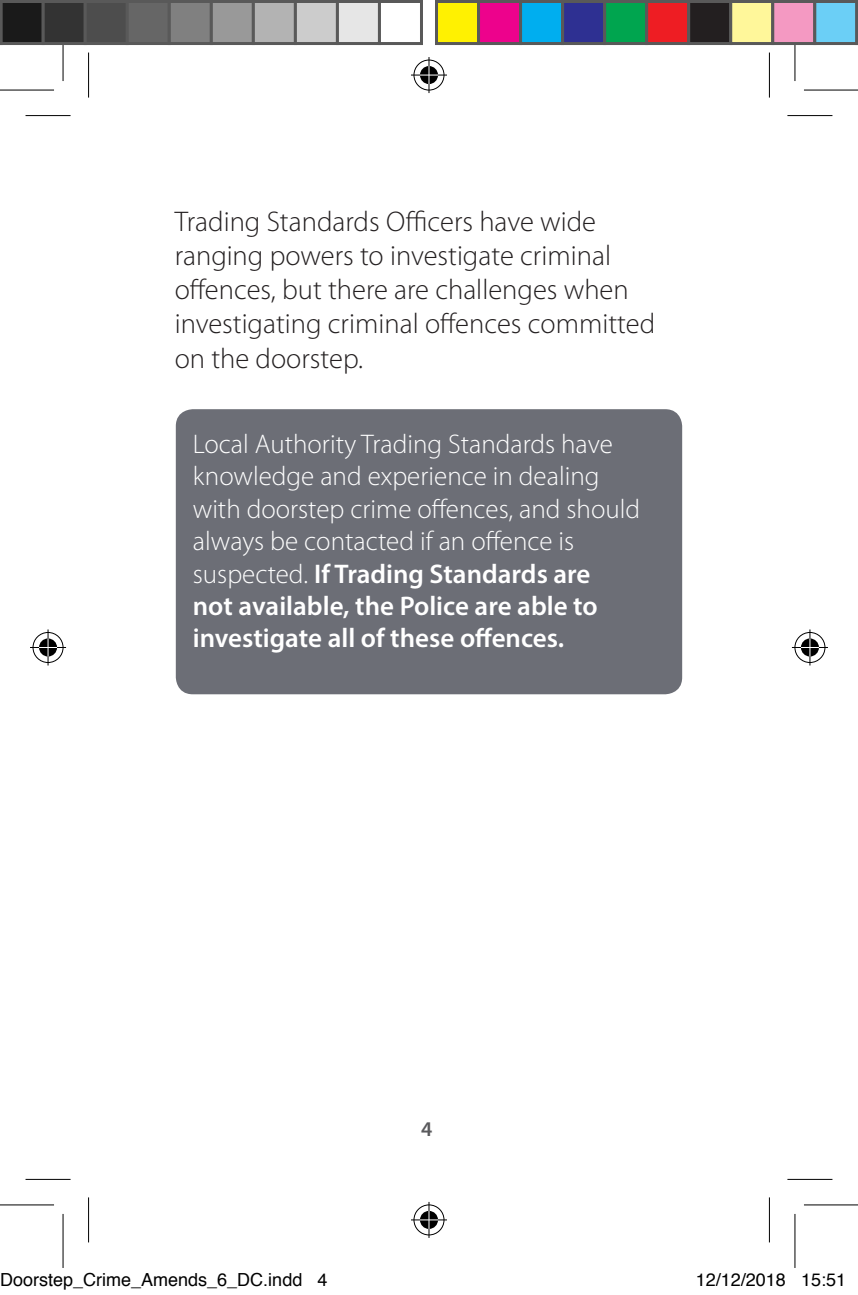
<style>
.page{position:relative;width:858px;height:1295px;background:#fff}
.page>*{position:absolute;margin:0;border:0;box-sizing:border-box;transform-origin:0 0}
.t1{font:300 28.5px/34.2px "Myriad Pro";color:#231f20}
.t2{font:300 27px/32.4px "Myriad Pro";color:#fff}
.t3{font:600 21px "Myriad Pro";color:#5a5a5d}
.t4{font:18px "Helvetica";color:#000}
.s1{font-weight:600}
</style>
<div class="page">
<div style="left:176px;top:409px;width:506px;height:285px;background:#6c6e76;border-radius:17px"></div>
<svg style="left:769px;top:53px;width:1px;height:45px"></svg>
<svg style="left:769px;top:1197px;width:1px;height:44px"></svg>
<hr style="left:26px;top:115px;width:45px;height:1px;background:#000">
<hr style="left:787px;top:115px;width:45px;height:1px;background:#000">
<hr style="left:26px;top:1178px;width:45px;height:1px;background:#000">
<hr style="left:787px;top:1178px;width:45px;height:1px;background:#000">
<hr style="left:88px;top:53px;width:1px;height:45px;background:#000">
<hr style="left:88px;top:1196px;width:1px;height:45px;background:#000">
<hr style="left:768px;top:53px;width:1px;height:45px;background:#000">
<hr style="left:768px;top:1196px;width:1px;height:45px;background:#000">
<svg style="left:0;top:90px;width:54px;height:1px"></svg>
<svg style="left:804px;top:90px;width:53px;height:1px"></svg>
<svg style="left:0;top:1205px;width:54px;height:1px"></svg>
<svg style="left:804px;top:1205px;width:53px;height:1px"></svg>
<svg style="left:795px;top:45px;width:1px;height:36px"></svg>
<svg style="left:795px;top:1214px;width:1px;height:53px"></svg>
<hr style="left:0;top:89px;width:54px;height:1px;background:#000">
<hr style="left:803px;top:89px;width:54px;height:1px;background:#000">
<hr style="left:0;top:1203px;width:54px;height:2px;background:#000">
<hr style="left:803px;top:1203px;width:54px;height:2px;background:#000">
<hr style="left:62px;top:27px;width:2px;height:54px;background:#000">
<hr style="left:62px;top:1213px;width:2px;height:54px;background:#000">
<hr style="left:794px;top:27px;width:1px;height:54px;background:#000">
<hr style="left:794px;top:1213px;width:1px;height:54px;background:#000">
<div style="left:412px;top:58px;width:34px;height:34px;border:4px solid #fff;border-radius:50%"></div>
<hr style="left:411px;top:73px;width:36px;height:4px;background:#fff">
<svg style="left:427px;top:57px;width:4px;height:36px"></svg>
<div style="left:418px;top:64px;width:22px;height:22px;border:4px solid #fff;border-radius:50%"></div>
<div style="left:413px;top:60px;width:31px;height:30px;border:1px solid #000;border-radius:50%"></div>
<hr style="left:411px;top:74px;width:36px;height:2px;background:#000">
<hr style="left:428px;top:57px;width:1px;height:36px;background:#000">
<svg style="left:420px;top:66px;width:18px;height:18px"></svg>
<div style="left:412px;top:1202px;width:34px;height:34px;border:4px solid #fff;border-radius:50%"></div>
<svg style="left:411px;top:1217px;width:36px;height:4px"></svg>
<svg style="left:427px;top:1202px;width:4px;height:35px"></svg>
<div style="left:418px;top:1208px;width:22px;height:22px;border:4px solid #fff;border-radius:50%"></div>
<div style="left:413px;top:1204px;width:31px;height:30px;border:1px solid #000;border-radius:50%"></div>
<hr style="left:411px;top:1218px;width:36px;height:2px;background:#000">
<hr style="left:428px;top:1201px;width:1px;height:36px;background:#000">
<svg style="left:420px;top:1210px;width:18px;height:18px"></svg>
<div style="left:31px;top:630px;width:34px;height:34px;border:4px solid #fff;border-radius:50%"></div>
<svg style="left:31px;top:645px;width:34px;height:4px"></svg>
<svg style="left:46px;top:629px;width:4px;height:36px"></svg>
<div style="left:37px;top:636px;width:22px;height:22px;border:4px solid #fff;border-radius:50%"></div>
<div style="left:33px;top:632px;width:30px;height:30px;border:1px solid #000;border-radius:50%"></div>
<hr style="left:30px;top:646px;width:36px;height:2px;background:#000">
<hr style="left:48px;top:629px;width:1px;height:36px;background:#000">
<svg style="left:39px;top:638px;width:18px;height:18px"></svg>
<div style="left:792px;top:630px;width:34px;height:34px;border:4px solid #fff;border-radius:50%"></div>
<hr style="left:791px;top:645px;width:36px;height:4px;background:#fff">
<svg style="left:807px;top:629px;width:4px;height:36px"></svg>
<div style="left:798px;top:636px;width:22px;height:22px;border:4px solid #fff;border-radius:50%"></div>
<div style="left:794px;top:632px;width:31px;height:30px;border:1px solid #000;border-radius:50%"></div>
<hr style="left:791px;top:646px;width:36px;height:2px;background:#000">
<hr style="left:809px;top:629px;width:1px;height:36px;background:#000">
<svg style="left:800px;top:638px;width:18px;height:18px"></svg>
<div style="left:1px;top:2px;width:42px;height:42px;background:#1a1a1a"></div>
<div style="left:0;top:0;width:45px;height:45px;border:3px solid #595959"></div>
<div style="left:43px;top:2px;width:42px;height:42px;background:#333"></div>
<div style="left:42px;top:0;width:45px;height:45px;border:3px solid #595959"></div>
<div style="left:85px;top:2px;width:42px;height:42px;background:#4d4d4d"></div>
<div style="left:84px;top:0;width:45px;height:45px;border:3px solid #595959"></div>
<div style="left:127px;top:2px;width:42px;height:42px;background:#666"></div>
<div style="left:126px;top:0;width:45px;height:45px;border:3px solid #595959"></div>
<div style="left:169px;top:2px;width:42px;height:42px;background:#808080"></div>
<div style="left:168px;top:0;width:45px;height:45px;border:3px solid #595959"></div>
<div style="left:211px;top:2px;width:42px;height:42px;background:#999"></div>
<div style="left:210px;top:0;width:45px;height:45px;border:3px solid #595959"></div>
<div style="left:253px;top:2px;width:42px;height:42px;background:#b3b3b3"></div>
<div style="left:252px;top:0;width:45px;height:45px;border:3px solid #595959"></div>
<div style="left:295px;top:2px;width:42px;height:42px;background:#ccc"></div>
<div style="left:294px;top:0;width:45px;height:45px;border:3px solid #595959"></div>
<div style="left:337px;top:2px;width:42px;height:42px;background:#e6e6e6"></div>
<div style="left:336px;top:0;width:45px;height:45px;border:3px solid #595959"></div>
<div style="left:378px;top:0;width:45px;height:45px;border:3px solid #595959"></div>
<div style="left:436px;top:2px;width:42px;height:42px;background:#fff101"></div>
<div style="left:435px;top:0;width:45px;height:45px;border:3px solid #595959"></div>
<div style="left:478px;top:2px;width:42px;height:42px;background:#ed028c"></div>
<div style="left:477px;top:0;width:45px;height:45px;border:3px solid #595959"></div>
<div style="left:520px;top:2px;width:42px;height:42px;background:#00aeef"></div>
<div style="left:519px;top:0;width:45px;height:45px;border:3px solid #595959"></div>
<div style="left:562px;top:2px;width:42px;height:42px;background:#2e3092"></div>
<div style="left:561px;top:0;width:45px;height:45px;border:3px solid #595959"></div>
<div style="left:604px;top:2px;width:42px;height:42px;background:#00a54f"></div>
<div style="left:603px;top:0;width:45px;height:45px;border:3px solid #595959"></div>
<div style="left:646px;top:2px;width:42px;height:42px;background:#ee1d23"></div>
<div style="left:645px;top:0;width:45px;height:45px;border:3px solid #595959"></div>
<div style="left:688px;top:2px;width:42px;height:42px;background:#231f20"></div>
<div style="left:687px;top:0;width:45px;height:45px;border:3px solid #595959"></div>
<div style="left:730px;top:2px;width:42px;height:42px;background:#fff79a"></div>
<div style="left:729px;top:0;width:45px;height:45px;border:3px solid #595959"></div>
<div style="left:772px;top:2px;width:42px;height:42px;background:#f499c2"></div>
<div style="left:771px;top:0;width:45px;height:45px;border:3px solid #595959"></div>
<div style="left:814px;top:2px;width:42px;height:42px;background:#6bcff6"></div>
<div style="left:813px;top:0;width:44px;height:45px;border:3px solid #595959"></div>
<svg style="left:855px;top:0;width:2px;height:45px"></svg>
<p class="t1" style="left:175px;top:204px;width:482px">Trading Standards Officers have wide ranging powers to investigate criminal offences, but there are challenges when investigating criminal offences committed on the doorstep.</p>
<p class="t2" style="left:193px;top:427px;width:449px">Local Authority Trading Standards have knowledge and experience in dealing with doorstep crime offences, and should always be contacted if an offence is suspected. <span class="s1">If Trading Standards are<br>not available, the Police are able to investigate all of these offences.</span></p>
<p class="t3" style="left:421px;top:1114px;width:13px">4</p>
<p class="t4" style="left:0;top:1265px;width:329px">Doorstep_Crime_Amends_6_DC.indd 4</p>
<p class="t4" style="left:695px;top:1265px;width:152px">12/12/2018 15:51</p>
</div>
